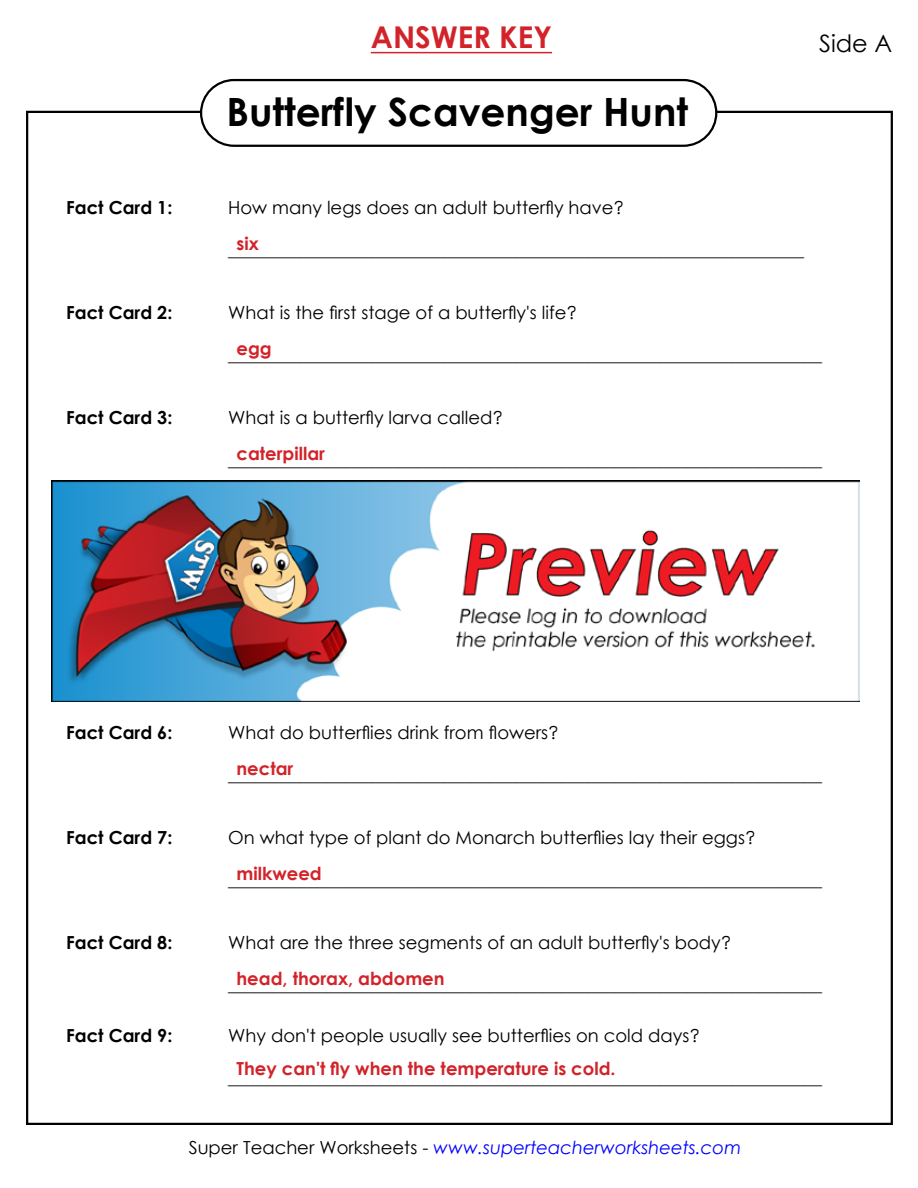
<style>
.page{position:relative;width:918px;height:1188px;background:#fff}
.page>*{position:absolute;margin:0;border:0;box-sizing:border-box;transform-origin:0 0}
.t1{font:700 39px "Century Gothic 2";color:#000}
.t2{font:700 30px "Century Gothic 2";color:#d2232a}
.t3{font:24px "Century Gothic 2";color:#000}
.t4{font:18px "Century Gothic 2";color:#000}
.t5{font:700 18px "Century Gothic 2";color:#d2232a}
.t6{font:700 18px "Century Gothic 2";color:#000}
.t7{font:italic 18px "Century Gothic 2";color:#00f}
.s1{font-style:normal;color:#000}
</style>
<div class="page">
<hr style="left:371px;top:52px;width:181px;height:1px;background:#d2232a">
<div style="left:200px;top:79px;width:517px;height:68px;border:2px solid #000;border-radius:33px"></div>
<img style="left:51px;top:481px;width:808px;height:221px">
<h2 class="t2" style="left:371px;top:14px;width:183px">ANSWER KEY</h2>
<h1 class="t1" style="left:226px;top:82px;width:463px">Butterfly Scavenger Hunt</h1>
<h3 class="t3" style="left:819px;top:27px;width:75px">Side A</h3>
<p class="t6" style="left:66px;top:194px;width:108px">Fact Card 1:</p>
<p class="t4" style="left:228px;top:195px;width:398px">How many legs does an adult butterfly have?</p>
<p class="t4" style="left:228px;top:237px;width:578px">________________________________________________________________</p>
<p class="t5" style="left:237px;top:230px;width:24px">six</p>
<p class="t6" style="left:66px;top:299px;width:108px">Fact Card 2:</p>
<p class="t4" style="left:228px;top:300px;width:350px">What is the first stage of a butterfly's life?</p>
<p class="t4" style="left:228px;top:342px;width:596px">__________________________________________________________________</p>
<p class="t5" style="left:237px;top:335px;width:37px">egg</p>
<p class="t6" style="left:66px;top:404px;width:108px">Fact Card 3:</p>
<p class="t4" style="left:228px;top:405px;width:276px">What is a butterfly larva called?</p>
<p class="t4" style="left:228px;top:447px;width:596px">__________________________________________________________________</p>
<p class="t5" style="left:237px;top:440px;width:90px">caterpillar</p>
<p class="t6" style="left:66px;top:719px;width:108px">Fact Card 6:</p>
<p class="t4" style="left:228px;top:720px;width:332px">What do butterflies drink from flowers?</p>
<p class="t5" style="left:237px;top:755px;width:58px">nectar</p>
<p class="t4" style="left:228px;top:762px;width:596px">__________________________________________________________________</p>
<p class="t6" style="left:66px;top:824px;width:108px">Fact Card 7:</p>
<p class="t4" style="left:228px;top:825px;width:529px">On what type of plant do Monarch butterflies lay their eggs?</p>
<p class="t4" style="left:228px;top:867px;width:596px">__________________________________________________________________</p>
<p class="t5" style="left:237px;top:860px;width:87px">milkweed</p>
<p class="t6" style="left:66px;top:929px;width:108px">Fact Card 8:</p>
<p class="t4" style="left:228px;top:930px;width:505px">What are the three segments of an adult butterfly's body?</p>
<p class="t4" style="left:228px;top:972px;width:596px">__________________________________________________________________</p>
<p class="t6" style="left:66px;top:1022px;width:108px">Fact Card 9:</p>
<p class="t4" style="left:228px;top:1023px;width:473px">Why don't people usually see butterflies on cold days?</p>
<p class="t4" style="left:228px;top:1065px;width:596px">__________________________________________________________________</p>
<p class="t5" style="left:237px;top:965px;width:210px">head, thorax, abdomen</p>
<p class="t5" style="left:237px;top:1055px;width:381px">They can't fly when the temperature is cold.</p>
<p class="t7" style="left:189px;top:1135px;width:554px"><span class="s1">Super Teacher Worksheets -</span> www.superteacherworksheets.com</p>
</div>
